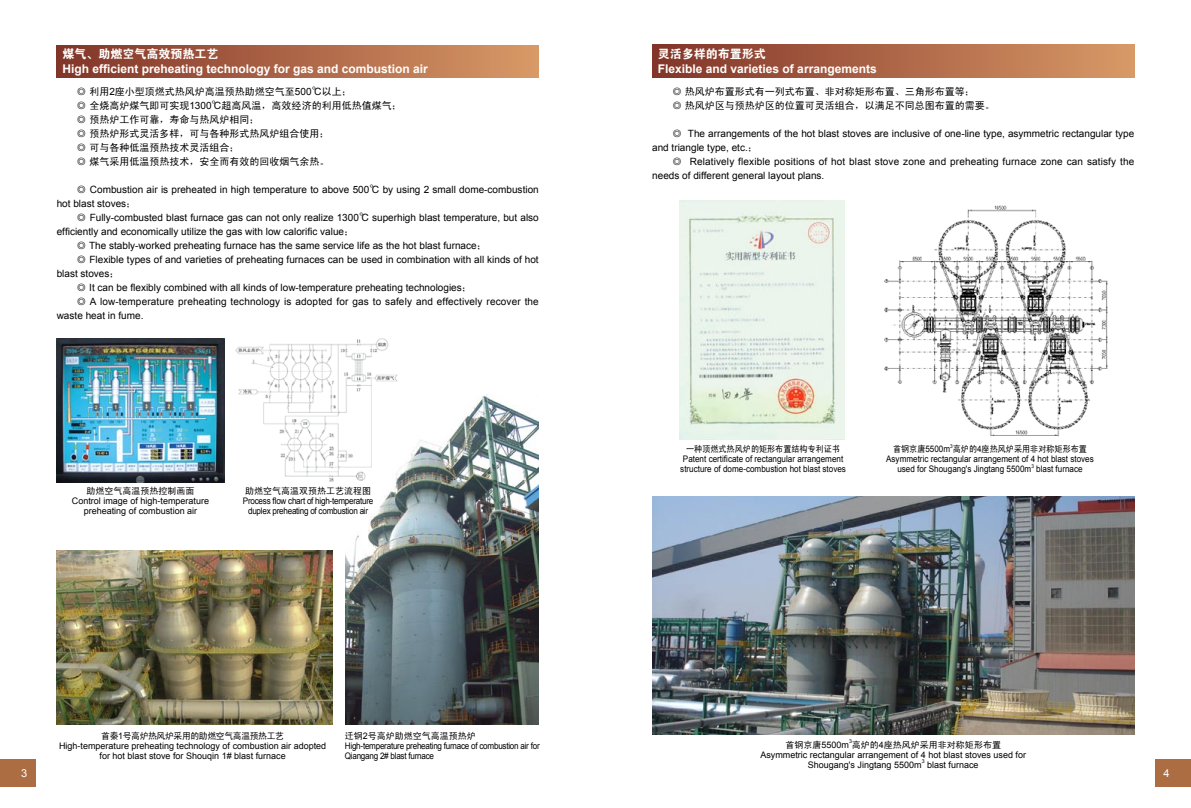
<style>
.page{position:relative;width:1191px;height:808px;background:#fff}
.page>*{position:absolute;margin:0;border:0;box-sizing:border-box;transform-origin:0 0}
.t1{font:700 12px "Arial";color:#fff}
.t2{font:12px "FZDHTJW GB1 0";color:#fff}
.t3{font:11px "Arial";color:#fff}
.t4{font:10px/14px "Arial";color:#000}
.t5{font:10px/14px "Sim Hei";color:#000}
.t6{font:9px/10px "Arial";color:#000;text-align:center}
.t7{font:9px/10px "Arial";color:#000;scale:.9 1}
.t8{font:9px/10px "Arial";letter-spacing:-.03em;color:#000;text-align:center;scale:.9 1}
.t9{font:9px "Sim Hei";color:#000}
.t10{font:9px "Sim Hei";color:#000;scale:.9 1}
.t11{font:9px "Sim Hei";letter-spacing:-.04em;color:#000}
.t12{font:5.2px "Arial";color:#000;scale:.9 1}
.t13{font:5.2px "Arial";color:#000}
.s1{font-family:"Arial"}
.s2{font-family:"FZHTJW GB1 0"}
.s3{font-family:"Sim Hei"}
</style>
<div class="page">
<div style="left:1155px;top:759px;width:36px;height:28px;background:#ac6d42"></div>
<div style="left:652px;top:45px;width:482px;height:32px;background:linear-gradient(to right,#813428,#d89966)"></div>
<img style="left:346px;top:394px;width:193px;height:330px">
<img style="left:652px;top:496px;width:482px;height:238px">
<div style="left:57px;top:45px;width:481px;height:33px;background:linear-gradient(to right,#813428,#d89966)"></div>
<div style="left:0;top:759px;width:36px;height:28px;background:#ac6d42"></div>
<img style="left:57px;top:551px;width:275px;height:173px">
<img style="left:235px;top:338px;width:163px;height:144px">
<img style="left:57px;top:338px;width:167px;height:144px">
<img style="left:680px;top:200px;width:164px;height:239px">
<img style="left:884px;top:205px;width:224px;height:232px">
<p class="t2" style="left:62px;top:47px;width:157px">煤气、助燃空气高效预热工艺</p>
<p class="t1" style="left:62px;top:61px;width:367px">High efficient preheating technology for gas and combustion air</p>
<p class="t5" style="left:77px;top:84px;width:327px">◎ 利用<span class="s1">2</span>座小型顶燃式热风炉高温预热助燃空气至<span class="s1">500</span><span class="s2">℃</span>以上；<br>◎ 全烧高炉煤气即可实现<span class="s1">1300</span><span class="s2">℃</span>超高风温，高效经济的利用低热值煤气；◎ 预热炉工作可靠，寿命与热风炉相同；<br>◎ 预热炉形式灵活多样，可与各种形式热风炉组合使用；<br>◎ 可与各种低温预热技术灵活组合；<br>◎ 煤气采用低温预热技术，安全而有效的回收烟气余热。</p>
<p class="t4" style="left:57px;top:182px;width:483px;text-indent:20px"><span class="s3">◎</span> Combustion air is preheated in high temperature to above 500<span class="s2">℃</span> by using 2 small dome-combustion hot blast stoves<span class="s3">；</span></p>
<p class="t4" style="left:77px;top:210px;width:464px"><span class="s3">◎</span> Fully-combusted blast furnace gas can not only realize 1300<span class="s2">℃</span> superhigh blast temperature, but also</p>
<p class="t4" style="left:57px;top:224px;width:299px">efficiently and economically utilize the gas with low calorific value<span class="s3">；</span></p>
<p class="t4" style="left:77px;top:238px;width:411px"><span class="s3">◎</span> The stably-worked preheating furnace has the same service life as the hot blast furnace<span class="s3">；</span></p>
<p class="t4" style="left:77px;top:252px;width:464px"><span class="s3">◎</span> Flexible types of and varieties of preheating furnaces can be used in combination with all kinds of hot</p>
<p class="t4" style="left:57px;top:266px;width:64px">blast stoves<span class="s3">；</span></p>
<p class="t4" style="left:77px;top:280px;width:397px"><span class="s3">◎</span> It can be flexibly combined with all kinds of low-temperature preheating technologies<span class="s3">；</span></p>
<p class="t4" style="left:77px;top:294px;width:464px"><span class="s3">◎</span> A low-temperature preheating technology is adopted for gas to safely and effectively recover the</p>
<p class="t4" style="left:57px;top:308px;width:88px">waste heat in fume.</p>
<p class="t9" style="left:86px;top:486px;width:110px">助燃空气高温预热控制画面</p>
<p class="t6" style="left:72px;top:496px;width:139px">Control image of high-temperature preheating of combustion air</p>
<p class="t9" style="left:245px;top:486px;width:127px">助燃空气高温双预热工艺流程图</p>
<p class="t8" style="left:243px;top:496px;width:146px">Process flow chart of high-temperature duplex preheating of combustion air</p>
<p class="t3" style="left:21px;top:766px;width:8px">3</p>
<p class="t11" style="left:101px;top:731px;width:184px">首秦<span class="s1">1</span>号高炉热风炉采用的助燃空气高温预热工艺</p>
<p class="t6" style="left:59px;top:741px;width:269px">High-temperature preheating technology of combustion air adopted for hot blast stove for Shouqin 1# blast furnace</p>
<p class="t9" style="left:345px;top:731px;width:133px">迁钢<span class="s1">2</span>号高炉助燃空气高温预热炉</p>
<p class="t8" style="left:345px;top:741px;width:218px;text-align:left">High-temperature preheating furnace of combustion air for<br>Qiangang 2# blast furnace</p>
<p class="t2" style="left:658px;top:47px;width:109px">灵活多样的布置形式</p>
<p class="t1" style="left:658px;top:61px;width:220px">Flexible and varieties of arrangements</p>
<p class="t5" style="left:672px;top:84px;width:324px">◎ 热风炉布置形式有一列式布置、非对称矩形布置、三角形布置等；<br>◎ 热风炉区与预热炉区的位置可灵活组合，以满足不同总图布置的需要。</p>
<p class="t4" style="left:652px;top:126px;width:483px;text-indent:20px"><span class="s3">◎</span> The arrangements of the hot blast stoves are inclusive of one-line type, asymmetric rectangular type and triangle type, etc.<span class="s3">；</span></p>
<p class="t4" style="left:652px;top:154px;width:483px;text-indent:20px"><span class="s3">◎</span> Relatively flexible positions of hot blast stove zone and preheating furnace zone can satisfy the needs of different general layout plans.</p>
<p class="t10" style="left:686px;top:444px;width:173px">一种顶燃式热风炉的矩形布置结构专利证书</p>
<p class="t7" style="left:680px;top:454px;width:186px">Patent certificate of rectangular arrangement structure of dome-combustion hot blast stoves</p>
<p class="t12" style="left:950px;top:442px;width:4px">3</p>
<p class="t7" style="left:897px;top:454px;width:220px;text-indent:-11px">Asymmetric rectangular arrangement of 4 hot blast stoves used for Shougang's Jingtang 5500m</p>
<p class="t10" style="left:893px;top:444px;width:217px">首钢京唐<span class="s1">5500m</span> 高炉的<span class="s1">4</span>座热风炉采用非对称矩形布置</p>
<p class="t12" style="left:1031px;top:462px;width:4px">3</p>
<p class="t7" style="left:1036px;top:464px;width:53px">blast furnace</p>
<p class="t13" style="left:849px;top:738px;width:4px">3</p>
<p class="t6" style="left:808px;top:750px;width:220px;text-align:left;text-indent:-47px">Asymmetric rectangular arrangement of 4 hot blast stoves used for<br>Shougang's Jingtang 5500m</p>
<p class="t9" style="left:785px;top:740px;width:217px">首钢京唐<span class="s1">5500m</span> 高炉的<span class="s1">4</span>座热风炉采用非对称矩形布置</p>
<p class="t13" style="left:921px;top:758px;width:4px">3</p>
<p class="t6" style="left:927px;top:760px;width:53px">blast furnace</p>
<p class="t3" style="left:1163px;top:766px;width:8px">4</p>
</div>
